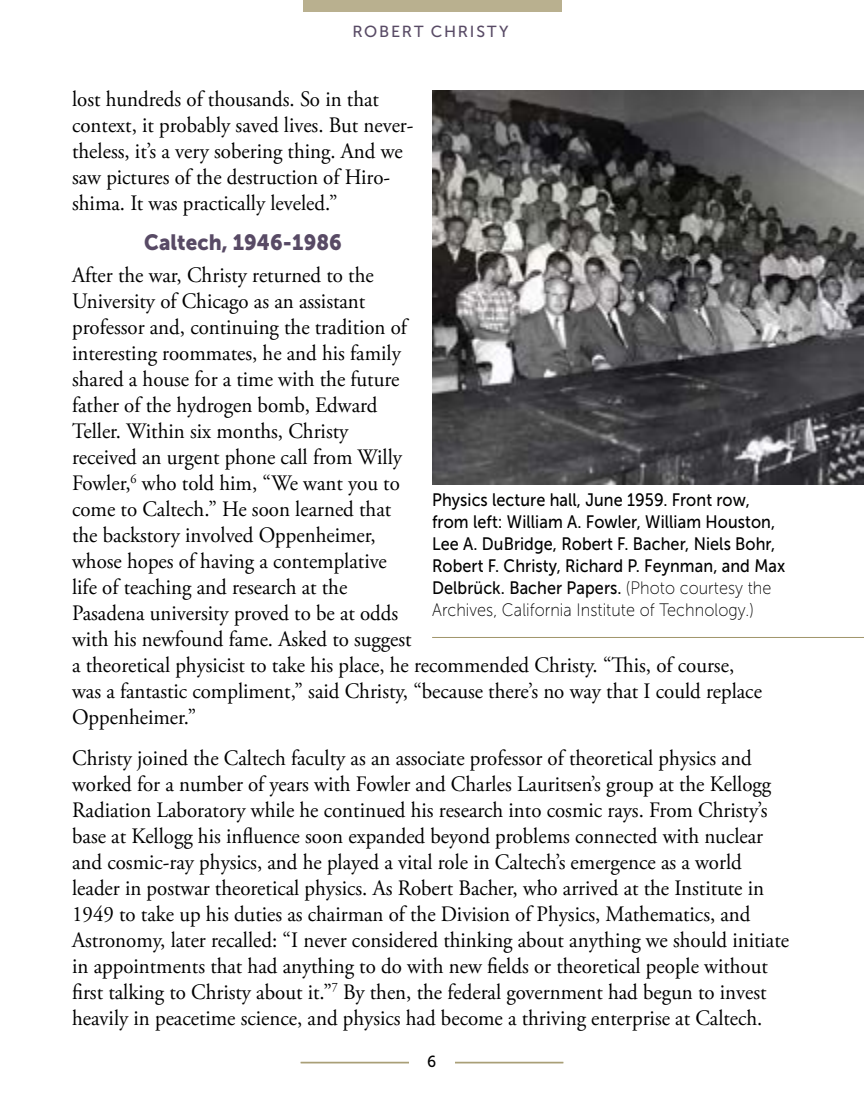
<style>
.page{position:relative;width:864px;height:1098px;background:#fff}
.page>*{position:absolute;margin:0;border:0;box-sizing:border-box;transform-origin:0 0}
.t1{font:22px/26px "Adobe Garamond Pro";color:#000001;scale:.95 1}
.t2{font:22px "Museo Sans 900";letter-spacing:.005em;color:#584a65;scale:.93 1}
.t3{font:18px/22px "Museo Sans 500";letter-spacing:.005em;color:#000001;scale:.9 1}
.t4{font:18px "Museo Sans 100";letter-spacing:.005em;color:#000001;scale:.9 1}
.t5{font:16px "Museo Sans 500";letter-spacing:.11em;color:#584a65}
.t6{font:16px "Museo Sans 500";color:#000001;scale:.95 1}
.s1{font-family:"Museo Sans 100"}
</style>
<div class="page">
<hr style="left:301px;top:1062px;width:262px;height:1px;background:#a09569">
<hr style="left:301px;top:1063px;width:262px;height:1px;background:#a09569">
<div style="left:409px;top:1055px;width:45px;height:27px;background:#fff"></div>
<div style="left:303px;top:0;width:258px;height:12px;background:#b9b08f"></div>
<img style="left:432px;top:90px;width:432px;height:395px">
<hr style="left:432px;top:637px;width:432px;height:1px;background:#a09569">
<p class="t5" style="left:352px;top:23px;width:158px">ROBERT CHRISTY</p>
<p class="t1" style="left:72px;top:87px;width:361px">lost hundreds of thousands. So in that context, it probably saved lives. But never&shy;theless, it’s a very sobering thing. And we saw pictures of the destruction of Hiro&shy;shima. It was practically leveled.”</p>
<p class="t2" style="left:144px;top:230px;width:214px">Caltech, 1946-1986</p>
<p class="t1" style="left:72px;top:263px;width:728px">After the war, Christy returned to the<br>University of Chicago as an assistant<br>professor and, continuing the tradition of<br>interesting roommates, he and his family<br>shared a house for a time with the future<br>father of the hydrogen bomb, Edward<br>Teller. Within six months, Christy<br>received an urgent phone call from Willy<br>Fowler,<sup>6</sup> who told him, “We want you to<br>come to Caltech.” He soon learned that<br>the backstory involved Oppenheimer,<br>whose hopes of having a contemplative<br>life of teaching and research at the<br>Pasadena university proved to be at odds<br>with his newfound fame. Asked to suggest<br>a theoretical physicist to take his place, he recommended Christy. “This, of course, was a fantastic compliment,” said Christy, “because there’s no way that I could replace Oppenheimer.”</p>
<p class="t1" style="left:72px;top:745px;width:756px">Christy joined the Caltech faculty as an associate professor of theoretical physics and worked for a number of years with Fowler and Charles Lauritsen’s group at the Kellogg Radiation Laboratory while he continued his research into cosmic rays. From Christy’s base at Kellogg his influence soon expanded beyond problems connected with nuclear and cosmic-ray physics, and he played a vital role in Caltech’s emergence as a world leader in postwar theoretical physics. As Robert Bacher, who arrived at the Institute in 1949 to take up his duties as chairman of the Division of Physics, Mathematics, and Astronomy, later recalled: “I never considered thinking about anything we should initiate in appointments that had anything to do with new fields or theoretical people without first talking to Christy about it.”<sup>7</sup> By then, the federal government had begun to invest heavily in peacetime science, and physics had become a thriving enterprise at Caltech.</p>
<p class="t3" style="left:432px;top:488px;width:394px">Physics lecture hall, June 1959. Front row, from left: William A. Fowler, William Houston, Lee A. DuBridge, Robert F. Bacher, Niels Bohr, Robert F. Christy, Richard P. Feynman, and Max Delbrück. Bacher Papers. <span class="s1">(Photo courtesy the</span></p>
<p class="t4" style="left:432px;top:600px;width:359px">Archives, California Institute of Technology.)</p>
<p class="t6" style="left:427px;top:1052px;width:11px">6</p>
</div>
